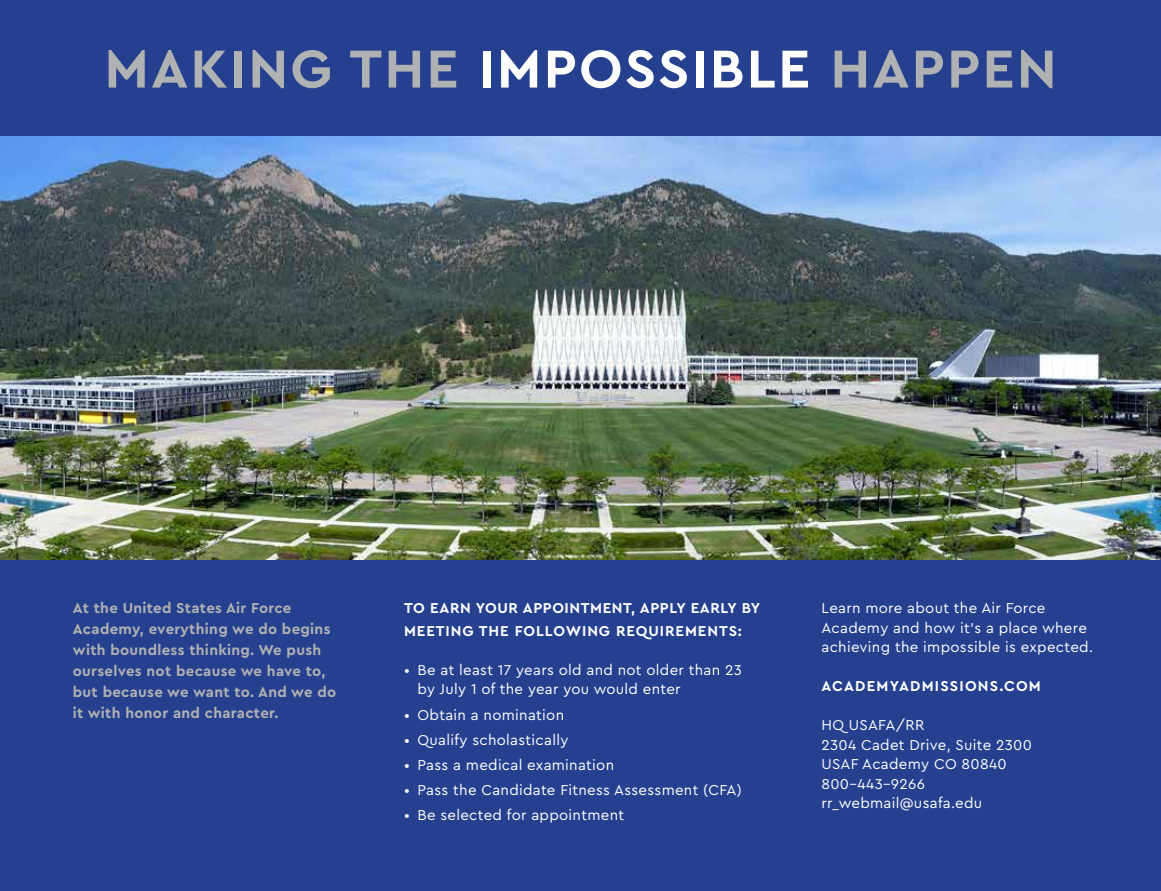
<style>
.page{position:relative;width:1161px;height:891px;background:#25408f}
.page>*{position:absolute;margin:0;border:0;box-sizing:border-box;transform-origin:0 0}
.t1{font:700 55.95px "Cera PRO";letter-spacing:.04em;color:#b0b1b2}
.t2{font:15px/19.5px "Cera PRO";letter-spacing:.02em;color:#fff}
.t3{font:700 15px/21px "Cera PRO";letter-spacing:.02em;color:#b0b1b2}
.t4{font:700 15px/22.5px "Cera PRO";letter-spacing:.04em;color:#fff}
.t5{font:700 15px "Cera PRO";letter-spacing:.08em;color:#fff}
.s1{color:#fff}
</style>
<div class="page">
<img style="left:0;top:137px;width:1161px;height:423px">
<h1 class="t1" style="left:104px;top:32px;width:954px">MAKING THE <span class="s1">IMPOSSIBLE</span> HAPPEN</h1>
<p class="t3" style="left:73px;top:597px;width:265px">At the United States Air Force<br>Academy, everything we do begins with boundless thinking. We push ourselves not because we have to, but because we want to. And we do it with honor and character.</p>
<p class="t4" style="left:404px;top:596px;width:358px">TO EARN YOUR APPOINTMENT, APPLY EARLY BY<br>MEETING THE FOLLOWING REQUIREMENTS:</p>
<p class="t2" style="left:418px;top:659px;width:326px;text-indent:-14px">• Be at least 17 years old and not older than 23 by July 1 of the year you would enter</p>
<p class="t2" style="left:404px;top:704px;width:162px">• Obtain a nomination</p>
<p class="t2" style="left:404px;top:729px;width:166px">• Qualify scholastically</p>
<p class="t2" style="left:404px;top:754px;width:212px">• Pass a medical examination</p>
<p class="t2" style="left:404px;top:780px;width:339px">• Pass the Candidate Fitness Assessment (CFA)</p>
<p class="t2" style="left:404px;top:805px;width:222px">• Be selected for appointment</p>
<p class="t2" style="left:821px;top:598px;width:273px">Learn more about the Air Force<br>Academy and how it’s a place where achieving the impossible is expected.</p>
<p class="t5" style="left:821px;top:676px;width:221px">ACADEMYADMISSIONS.COM</p>
<p class="t2" style="left:821px;top:715px;width:212px">HQ USAFA/RR<br>2304 Cadet Drive, Suite 2300<br>USAF Academy CO 80840<br>800-443-9266 rr_webmail@usafa.edu</p>
</div>
